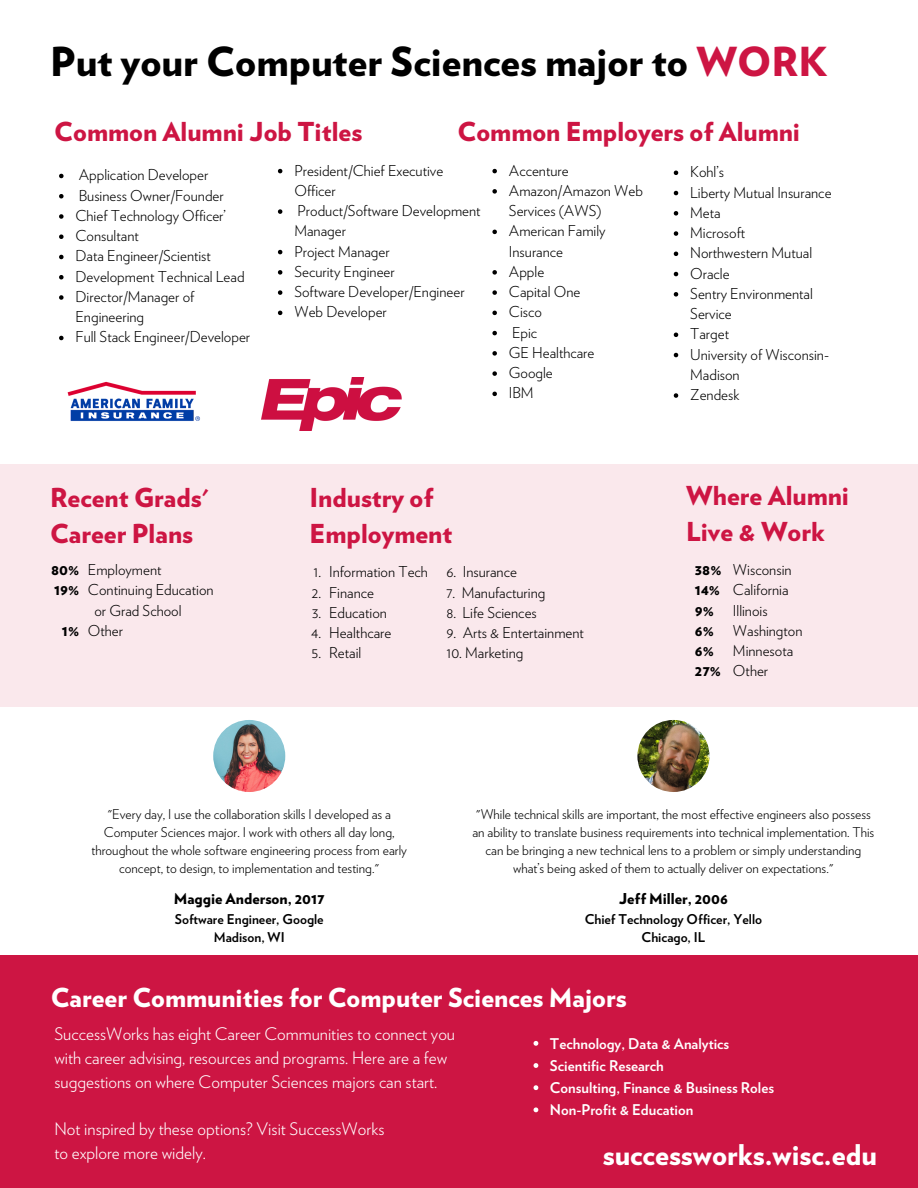
<style>
.page{position:relative;width:918px;height:1188px;background:#fff}
.page>*{position:absolute;margin:0;border:0;box-sizing:border-box;transform-origin:0 0}
.t1{font:900 39.9px "Verlag";color:#000}
.t2{font:900 28.5px "Verlag";color:#fff}
.t3{font:900 26.1px/36px "Verlag";color:#cd1543}
.t4{font:900 26.1px "Verlag";color:#fff}
.t5{font:300 17.25px/23.7px "Verlag";color:#fff}
.t6{font:300 15px/20.2px "Verlag";color:#000}
.t7{font:900 15px/20.2px "Verlag";color:#000}
.t8{font:700 14.85px "Verlag";color:#fff}
.t9{font:300 13.5px/18px "Verlag";color:#000;text-align:center}
.t10{font:700 13.5px/18px "Verlag";color:#000;text-align:center}
.s1{color:#cd1543}
</style>
<div class="page">
<div style="left:0;top:464px;width:918px;height:242px;background:#fae8ec"></div>
<img style="left:67px;top:381px;width:133px;height:40px">
<img style="left:262px;top:378px;width:139px;height:53px">
<div style="left:0;top:956px;width:918px;height:232px;background:#cd1543"></div>
<img style="left:213px;top:720px;width:72px;height:72px;border-radius:50%">
<img style="left:637px;top:720px;width:72px;height:72px;border-radius:50%">
<svg style="left:492px;top:169px;width:5px;height:4px"></svg>
<svg style="left:492px;top:189px;width:5px;height:5px"></svg>
<svg style="left:492px;top:230px;width:5px;height:4px"></svg>
<svg style="left:492px;top:270px;width:5px;height:5px"></svg>
<svg style="left:492px;top:290px;width:5px;height:5px"></svg>
<svg style="left:492px;top:311px;width:5px;height:4px"></svg>
<svg style="left:492px;top:331px;width:5px;height:4px"></svg>
<svg style="left:492px;top:351px;width:5px;height:5px"></svg>
<svg style="left:492px;top:371px;width:5px;height:5px"></svg>
<svg style="left:492px;top:392px;width:5px;height:4px"></svg>
<svg style="left:59px;top:174px;width:5px;height:4px"></svg>
<svg style="left:59px;top:194px;width:5px;height:4px"></svg>
<svg style="left:59px;top:214px;width:5px;height:5px"></svg>
<svg style="left:59px;top:234px;width:5px;height:5px"></svg>
<svg style="left:59px;top:255px;width:5px;height:4px"></svg>
<svg style="left:59px;top:275px;width:5px;height:4px"></svg>
<svg style="left:59px;top:295px;width:5px;height:5px"></svg>
<svg style="left:59px;top:336px;width:5px;height:4px"></svg>
<svg style="left:278px;top:169px;width:4px;height:4px"></svg>
<svg style="left:278px;top:209px;width:4px;height:5px"></svg>
<svg style="left:278px;top:250px;width:4px;height:4px"></svg>
<svg style="left:278px;top:270px;width:4px;height:5px"></svg>
<svg style="left:278px;top:290px;width:4px;height:5px"></svg>
<svg style="left:278px;top:311px;width:4px;height:4px"></svg>
<svg style="left:534px;top:1041px;width:4px;height:5px"></svg>
<svg style="left:534px;top:1063px;width:4px;height:5px"></svg>
<svg style="left:534px;top:1085px;width:4px;height:5px"></svg>
<svg style="left:534px;top:1107px;width:4px;height:5px"></svg>
<svg style="left:674px;top:171px;width:4px;height:4px"></svg>
<svg style="left:674px;top:191px;width:4px;height:4px"></svg>
<svg style="left:674px;top:211px;width:4px;height:5px"></svg>
<svg style="left:674px;top:231px;width:4px;height:5px"></svg>
<svg style="left:674px;top:252px;width:4px;height:4px"></svg>
<svg style="left:674px;top:272px;width:4px;height:4px"></svg>
<svg style="left:674px;top:292px;width:4px;height:5px"></svg>
<svg style="left:674px;top:333px;width:4px;height:4px"></svg>
<svg style="left:674px;top:353px;width:4px;height:4px"></svg>
<svg style="left:674px;top:393px;width:4px;height:5px"></svg>
<p class="t1" style="left:50px;top:38px;width:780px">Put your Computer Sciences major to <span class="s1">WORK</span></p>
<p class="t3" style="left:458px;top:114px;width:344px">Common Employers of Alumni</p>
<p class="t6" style="left:509px;top:160px;width:61px">Accenture</p>
<p class="t6" style="left:509px;top:180px;width:136px">Amazon/Amazon Web<br>Services (AWS)</p>
<p class="t6" style="left:509px;top:221px;width:98px">American Family<br>Insurance</p>
<p class="t6" style="left:509px;top:261px;width:37px">Apple</p>
<p class="t6" style="left:509px;top:282px;width:73px">Capital One</p>
<p class="t6" style="left:509px;top:302px;width:35px">Cisco</p>
<p class="t6" style="left:512px;top:322px;width:27px">Epic</p>
<p class="t6" style="left:509px;top:342px;width:87px">GE Healthcare</p>
<p class="t6" style="left:509px;top:363px;width:45px">Google</p>
<p class="t6" style="left:509px;top:383px;width:26px">IBM</p>
<p class="t3" style="left:54px;top:114px;width:309px">Common Alumni Job Titles</p>
<p class="t6" style="left:79px;top:165px;width:131px">Application Developer</p>
<p class="t6" style="left:79px;top:185px;width:147px">Business Owner/Founder</p>
<p class="t6" style="left:76px;top:205px;width:152px">Chief Technology Officer’</p>
<p class="t6" style="left:76px;top:226px;width:65px">Consultant</p>
<p class="t6" style="left:76px;top:246px;width:137px">Data Engineer/Scientist</p>
<p class="t6" style="left:76px;top:266px;width:171px">Development Technical Lead</p>
<p class="t6" style="left:76px;top:286px;width:120px">Director/Manager of<br>Engineering</p>
<p class="t6" style="left:76px;top:327px;width:176px">Full Stack Engineer/Developer</p>
<p class="t6" style="left:294px;top:160px;width:150px">President/Chief Executive<br>Officer</p>
<p class="t6" style="left:294px;top:201px;width:188px">Product/Software Development<br>Manager</p>
<p class="t6" style="left:294px;top:241px;width:97px">Project Manager</p>
<p class="t6" style="left:294px;top:261px;width:102px">Security Engineer</p>
<p class="t6" style="left:294px;top:282px;width:172px">Software Developer/Engineer</p>
<p class="t6" style="left:294px;top:302px;width:94px">Web Developer</p>
<p class="t6" style="left:690px;top:162px;width:35px">Kohl’s</p>
<p class="t6" style="left:690px;top:182px;width:143px">Liberty Mutual Insurance</p>
<p class="t6" style="left:690px;top:202px;width:32px">Meta</p>
<p class="t6" style="left:690px;top:223px;width:56px">Microsoft</p>
<h2 class="t6" style="left:690px;top:243px;width:123px">Northwestern Mutual</h2>
<h3 class="t6" style="left:690px;top:263px;width:41px">Oracle</h3>
<h3 class="t6" style="left:690px;top:283px;width:124px">Sentry Environmental<br>Service</h3>
<p class="t6" style="left:690px;top:324px;width:40px">Target</p>
<p class="t6" style="left:690px;top:344px;width:140px">University of Wisconsin-<br>Madison</p>
<p class="t6" style="left:690px;top:385px;width:51px">Zendesk</p>
<h4 class="t3" style="left:50px;top:479px;width:160px">Recent Grads'<br>Career Plans</h4>
<h4 class="t6" style="left:88px;top:559px;width:75px">Employment</h4>
<h4 class="t6" style="left:88px;top:580px;width:127px">Continuing Education</h4>
<h4 class="t6" style="left:94px;top:600px;width:89px">or Grad School</h4>
<h4 class="t6" style="left:88px;top:620px;width:37px">Other</h4>
<h5 class="t7" style="left:51px;top:559px;width:30px">80%<br>19%</h5>
<p class="t7" style="left:62px;top:620px;width:19px">1%</p>
<p class="t3" style="left:309px;top:479px;width:145px">Industry of<br>Employment</p>
<h5 class="t6" style="left:313px;top:562px;width:116px">1. Information Tech</h5>
<h2 class="t6" style="left:312px;top:582px;width:64px">2. Finance</h2>
<h4 class="t6" style="left:312px;top:602px;width:76px">3. Education</h4>
<h5 class="t6" style="left:311px;top:623px;width:82px">4. Healthcare</h5>
<p class="t6" style="left:312px;top:643px;width:51px">5. Retail</p>
<p class="t6" style="left:446px;top:562px;width:72px">6. Insurance</p>
<p class="t6" style="left:446px;top:582px;width:100px">7. Manufacturing</p>
<p class="t6" style="left:446px;top:602px;width:92px">8. Life Sciences</p>
<p class="t6" style="left:446px;top:623px;width:139px">9. Arts &amp; Entertainment</p>
<h5 class="t6" style="left:446px;top:643px;width:79px">10. Marketing</h5>
<p class="t3" style="left:686px;top:478px;width:164px">Where Alumni<br>Live &amp; Work</p>
<p class="t7" style="left:695px;top:559px;width:28px">38%<br>14%<br>9%<br>6%<br>6%<br>27%</p>
<h2 class="t6" style="left:733px;top:559px;width:71px">Wisconsin<br>California<br>Illinois<br>Washington<br>Minnesota<br>Other</h2>
<p class="t9" style="left:91px;top:805px;width:317px">"Every day, I use the collaboration skills I developed as a Computer Sciences major. I work with others all day long, throughout the whole software engineering process from early concept, to design, to implementation and testing."</p>
<h5 class="t7" style="left:174px;top:889px;width:152px">Maggie Anderson, 2017</h5>
<p class="t10" style="left:175px;top:910px;width:150px">Software Engineer, Google</p>
<p class="t10" style="left:214px;top:928px;width:72px">Madison, WI</p>
<p class="t9" style="left:472px;top:805px;width:404px">"While technical skills are important, the most effective engineers also possess an ability to translate business requirements into technical implementation. This can be bringing a new technical lens to a problem or simply understanding what’s being asked of them to actually deliver on expectations."</p>
<h2 class="t7" style="left:619px;top:889px;width:110px">Jeff Miller, 2006</h2>
<p class="t10" style="left:585px;top:910px;width:179px">Chief Technology Officer, Yello<br>Chicago, IL</p>
<p class="t4" style="left:51px;top:982px;width:577px">Career Communities for Computer Sciences Majors</p>
<p class="t5" style="left:54px;top:1022px;width:402px">SuccessWorks has eight Career Communities to connect you with career advising, resources and programs. Here are a few suggestions on where Computer Sciences majors can start.</p>
<p class="t5" style="left:54px;top:1117px;width:332px">Not inspired by these options? Visit SuccessWorks to explore more widely.</p>
<p class="t8" style="left:550px;top:1034px;width:181px">Technology, Data &amp; Analytics</p>
<p class="t8" style="left:550px;top:1057px;width:115px">Scientific Research</p>
<h2 class="t8" style="left:550px;top:1079px;width:226px">Consulting, Finance &amp; Business Roles</h2>
<h2 class="t8" style="left:550px;top:1101px;width:145px">Non-Profit &amp; Education</h2>
<p class="t2" style="left:603px;top:1138px;width:276px">successworks.wisc.edu</p>
</div>
